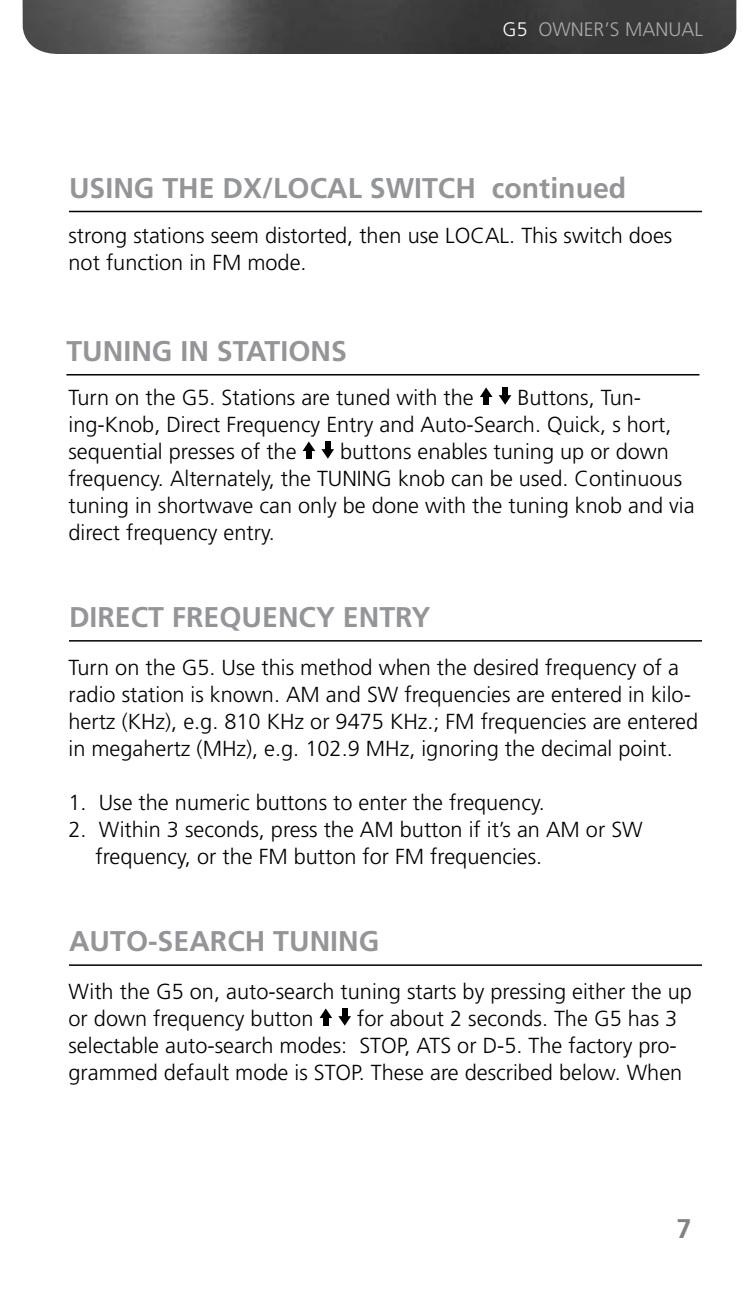
<style>
.page{position:relative;width:756px;height:1296px;background:#fff}
.page>*{position:absolute;margin:0;border:0;box-sizing:border-box;transform-origin:0 0}
.t1{font:700 28.5px "Frutiger";color:#939598}
.t2{font:700 27px "Frutiger";color:#808284}
.t3{font:300 21.6px/27px "Frutiger";color:#000}
.t4{font:300 19.5px "Frutiger";color:#a7a9ac}
.s1{color:#fff}
</style>
<div class="page">
<div style="left:484px;top:397px;width:5px;height:8px;background:#000"></div>
<svg style="left:480px;top:387px;width:13px;height:10px"></svg>
<div style="left:502px;top:387px;width:6px;height:8px;background:#000"></div>
<svg style="left:499px;top:395px;width:12px;height:10px"></svg>
<div style="left:306px;top:451px;width:6px;height:8px;background:#000"></div>
<svg style="left:303px;top:441px;width:12px;height:10px"></svg>
<div style="left:325px;top:441px;width:5px;height:8px;background:#000"></div>
<svg style="left:321px;top:449px;width:13px;height:10px"></svg>
<div style="left:323px;top:1018px;width:6px;height:8px;background:#000"></div>
<svg style="left:320px;top:1008px;width:12px;height:10px"></svg>
<div style="left:342px;top:1008px;width:5px;height:8px;background:#000"></div>
<svg style="left:338px;top:1016px;width:13px;height:10px"></svg>
<hr style="left:69px;top:211px;width:633px;height:1px;background:#000">
<hr style="left:66px;top:374px;width:633px;height:2px;background:#000">
<hr style="left:69px;top:640px;width:633px;height:2px;background:#000">
<hr style="left:69px;top:964px;width:633px;height:2px;background:#000">
<img style="left:22px;top:0;width:715px;height:54px">
<p class="t4" style="left:503px;top:19px;width:202px"><span class="s1">G5</span> OWNER’S MANUAL</p>
<h1 class="t1" style="left:69px;top:171px;width:559px">USING THE DX/LOCAL SWITCH continued</h1>
<p class="t3" style="left:69px;top:222px;width:605px">strong stations seem distorted, then use LOCAL. This switch does not function in FM mode.</p>
<h1 class="t1" style="left:66px;top:334px;width:282px">TUNING IN STATIONS</h1>
<p class="t3" style="left:69px;top:384px;width:407px">Turn on the G5. Stations are tuned with the</p>
<p class="t3" style="left:69px;top:384px;width:605px;text-indent:449px">Buttons, Tun&shy;ing-Knob, Direct Frequency Entry and Auto-Search. Quick, s hort, sequential presses of the</p>
<p class="t3" style="left:69px;top:438px;width:628px;text-indent:272px">buttons enables tuning up or down frequency. Alternately, the TUNING knob can be used. Continuous tuning in shortwave can only be done with the tuning knob and via direct frequency entry.</p>
<h1 class="t1" style="left:69px;top:600px;width:363px">DIRECT FREQUENCY ENTRY</h1>
<p class="t3" style="left:69px;top:654px;width:631px">Turn on the G5. Use this method when the desired frequency of a radio station is known. AM and SW frequencies are entered in kilo&shy;hertz (KHz), e.g. 810 KHz or 9475 KHz.; FM frequencies are entered in megahertz (MHz), e.g. 102.9 MHz, ignoring the decimal point.</p>
<p class="t3" style="left:69px;top:789px;width:478px">1. Use the numeric buttons to enter the frequency.</p>
<p class="t3" style="left:96px;top:816px;width:549px;text-indent:-27px">2. Within 3 seconds, press the AM button if it’s an AM or SW frequency, or the FM button for FM frequencies.</p>
<h1 class="t1" style="left:69px;top:925px;width:312px">AUTO-SEARCH TUNING</h1>
<p class="t3" style="left:69px;top:978px;width:625px">With the G5 on, auto-search tuning starts by pressing either the up or down frequency button</p>
<p class="t3" style="left:69px;top:1005px;width:615px;text-indent:289px">for about 2 seconds. The G5 has 3 selectable auto-search modes: STOP, ATS or D-5. The factory pro&shy;grammed default mode is STOP. These are described below. When</p>
<p class="t2" style="left:676px;top:1212px;width:17px">7</p>
</div>
